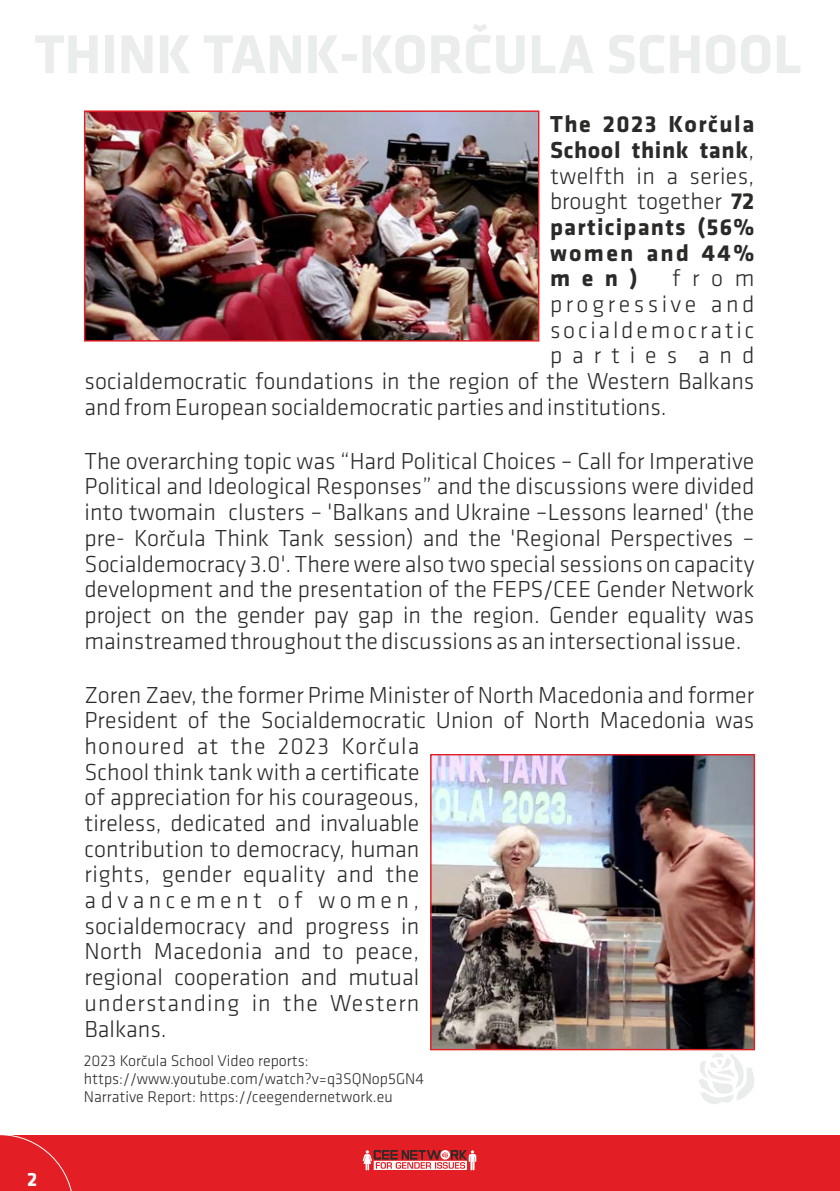
<style>
.page{position:relative;width:840px;height:1191px;background:#fff}
.page>*{position:absolute;margin:0;border:0;box-sizing:border-box;transform-origin:0 0}
.t1{font:300 24px/25.6px "Klavika";color:#2b2a29;text-align:justify}
.t2{font:700 24px/25.6px "Klavika";letter-spacing:.05em;color:#2b2a29;text-align:justify}
.t3{font:300 24px "Klavika";letter-spacing:.115em;color:#2b2a29}
.t4{font:300 24px "Klavika";letter-spacing:.145em;color:#2b2a29}
.t5{font:300 24px "Klavika";letter-spacing:.41em;color:#2b2a29}
.t6{font:700 20px "Klavika";color:#fefefe}
.t7{font:300 16px/18px "Klavika";color:#2b2a29}
.s1{font-weight:300}
</style>
<div class="page">
<div style="left:0;top:1134px;width:839px;height:57px;background:#e31e24"></div>
<svg style="left:362px;top:1150px;width:114px;height:20px"></svg>
<img style="left:86px;top:112px;width:451px;height:227px">
<div style="left:84px;top:110px;width:455px;height:231px;border:1px solid #e31e24"></div>
<svg style="left:0;top:1134px;width:74px;height:57px"></svg>
<img style="left:432px;top:756px;width:320px;height:292px">
<div style="left:430px;top:754px;width:324px;height:296px;border:1px solid #e31e24"></div>
<svg style="left:699px;top:1053px;width:55px;height:51px"></svg>
<p class="t6" style="left:27px;top:1170px;width:12px">2</p>
<p class="t2" style="left:549px;top:113px;width:206px">The 2023 Korčula School think tank<span class="s1">, twelfth in a series, brought together</span> 72 participants (56% women and 44% men)</p>
<p class="t1" style="left:671px;top:267px;width:84px">from</p>
<p class="t4" style="left:549px;top:294px;width:206px">progressive and</p>
<p class="t3" style="left:549px;top:320px;width:206px">socialdemocratic</p>
<p class="t5" style="left:549px;top:345px;width:206px">parties and</p>
<p class="t1" style="left:85px;top:370px;width:670px">socialdemocratic foundations in the region of the Western Balkans</p>
<p class="t1" style="left:85px;top:396px;width:583px">and from European socialdemocratic parties and institutions.</p>
<p class="t1" style="left:85px;top:450px;width:670px">The overarching topic was “Hard Political Choices – Call for Imperative Political and Ideological Responses” and the discussions were divided into twomain clusters – 'Balkans and Ukraine –Lessons learned' (the pre- Korčula Think Tank session) and the 'Regional Perspectives – Socialdemocracy 3.0'. There were also two special sessions on capacity development and the presentation of the FEPS/CEE Gender Network project on the gender pay gap in the region. Gender equality was mainstreamed throughout the discussions as an intersectional issue.</p>
<p class="t1" style="left:84px;top:684px;width:671px;text-align:left">Zoren Zaev, the former Prime Minister of North Macedonia and former President of the Socialdemocratic Union of North Macedonia was honoured at the 2023 Korčula<br>School think tank with a certificate<br>of appreciation for his courageous,<br>tireless, dedicated and invaluable<br>contribution to democracy, human<br>rights, gender equality and the<br>advancement of women,<br>socialdemocracy and progress in<br>North Macedonia and to peace,<br>regional cooperation and mutual<br>understanding in the Western<br>Balkans.</p>
<p class="t7" style="left:84px;top:1053px;width:341px">2023 Korčula School Video reports: https://www.youtube.com/watch?v=q3SQNop5GN4<br>Narrative Report: https://ceegendernetwork.eu</p>
</div>
